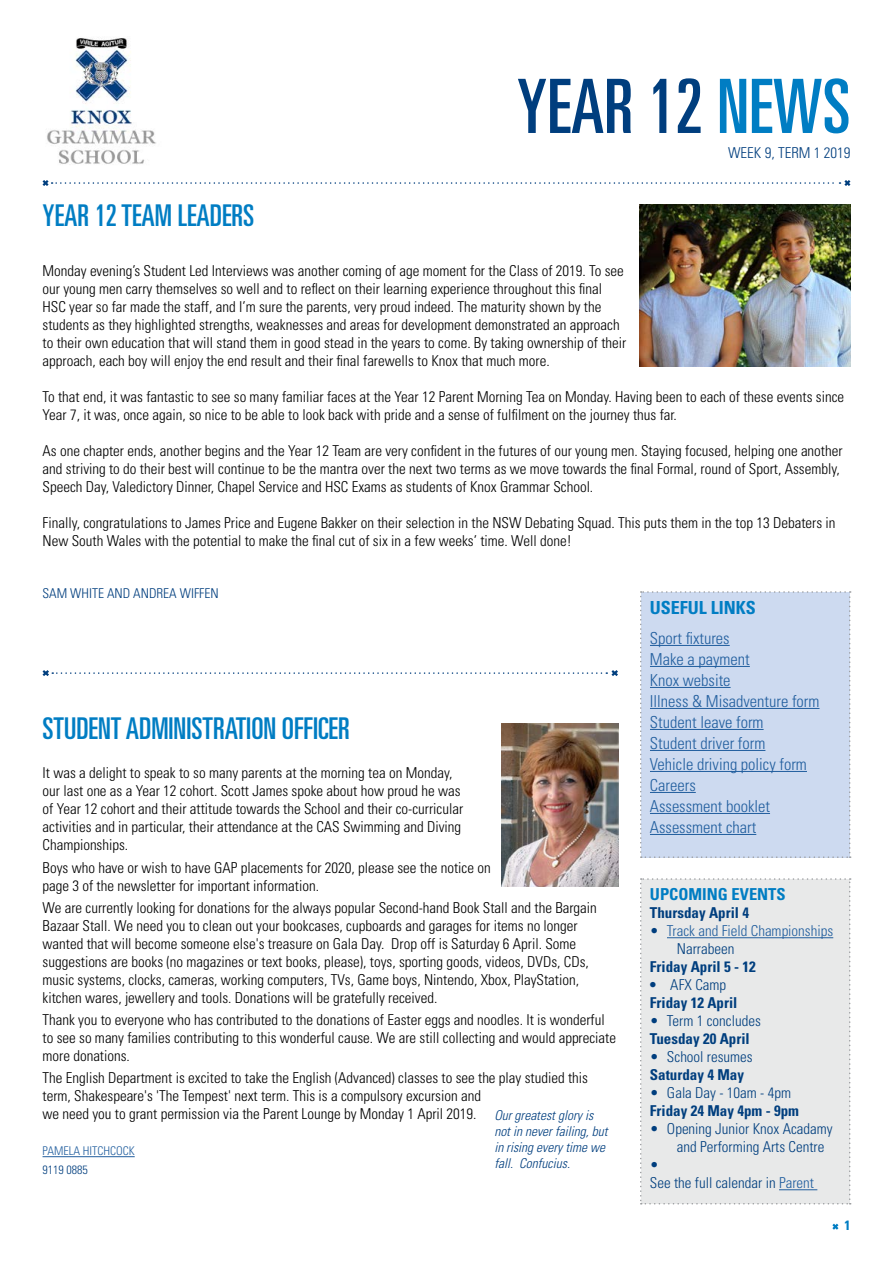
<style>
.page{position:relative;width:893px;height:1263px;background:#fff}
.page>*{position:absolute;margin:0;border:0;box-sizing:border-box;transform-origin:0 0}
.t1{font:ultra-condensed 75px "Univers LT Std";color:#003e7e}
.t2{font:ultra-condensed 30px "Univers LT Std";color:#007dc3}
.t3{font:700 condensed 18px "Univers LT Std";color:#007dc3}
.t4{font:300 condensed 16.5px/21px "Univers LT Std";color:#215e9e}
.t5{font:700 condensed 16.5px "Univers LT Std";color:#007dc3}
.t6{font:300 condensed 15px/18px "Univers LT Std";color:#000}
.t7{font:300 condensed 15px "Univers LT Std";color:#003e7e}
.t8{font:700 condensed 15px/18px "Univers LT Std";color:#003e7e}
.t9{font:300 condensed 15px/18px "Univers LT Std";color:#215e9e}
.t10{font:italic 300 condensed 13.5px/16.2px "Univers LT Std";color:#003e7e}
.t11{font:300 condensed 13.5px "Univers LT Std";color:#003e7e}
.t12{font:700 condensed 13.5px "Univers LT Std";color:#007dc3}
.t13{font:300 condensed 12px "Univers LT Std";color:#215e9e}
.t14{font:300 condensed 12px "Univers LT Std";color:#003e7e}
.s1{color:#007dc3}
.s2{color:#003e7e}
.s3{font-weight:300}
.s4{color:#215e9e}
</style>
<div class="page">
<svg style="left:42px;top:180px;width:809px;height:6px"></svg>
<svg style="left:832px;top:1223px;width:7px;height:7px"></svg>
<img style="left:47px;top:38px;width:109px;height:126px">
<svg style="left:42px;top:670px;width:576px;height:6px"></svg>
<div style="left:640px;top:878px;width:211px;height:326px;background:#e8e9e9"></div>
<hr style="left:43px;top:1156px;width:92px;height:1px;background:#215e9e">
<img style="left:501px;top:724px;width:117px;height:162px">
<img style="left:640px;top:204px;width:210px;height:162px">
<div style="left:640px;top:591px;width:211px;height:267px;background:#cddaf0"></div>
<h1 class="t1" style="left:517px;top:64px;width:335px">YEAR 12 <span class="s1">NEWS</span></h1>
<h2 class="t2" style="left:43px;top:198px;width:213px">YEAR 12 TEAM LEADERS</h2>
<p class="t7" style="left:728px;top:143px;width:124px">WEEK 9, TERM 1 2019</p>
<p class="t6" style="left:43px;top:261px;width:585px">Monday evening’s Student Led Interviews was another coming of age moment for the Class of 2019. To see our young men carry themselves so well and to reflect on their learning experience throughout this final HSC year so far made the staff, and I’m sure the parents, very proud indeed. The maturity shown by the students as they highlighted strengths, weaknesses and areas for development demonstrated an approach to their own education that will stand them in good stead in the years to come. By taking ownership of their approach, each boy will enjoy the end result and their final farewells to Knox that much more.</p>
<p class="t6" style="left:43px;top:387px;width:803px">To that end, it was fantastic to see so many familiar faces at the Year 12 Parent Morning Tea on Monday. Having been to each of these events since<br>Year 7, it was, once again, so nice to be able to look back with pride and a sense of fulfilment on the journey thus far.</p>
<p class="t6" style="left:43px;top:441px;width:802px">As one chapter ends, another begins and the Year 12 Team are very confident in the futures of our young men. Staying focused, helping one another and striving to do their best will continue to be the mantra over the next two terms as we move towards the final Formal, round of Sport, Assembly,<br>Speech Day, Valedictory Dinner, Chapel Service and HSC Exams as students of Knox Grammar School.</p>
<p class="t6" style="left:43px;top:513px;width:794px">Finally, congratulations to James Price and Eugene Bakker on their selection in the NSW Debating Squad. This puts them in the top 13 Debaters in<br>New South Wales with the potential to make the final cut of six in a few weeks’ time. Well done!</p>
<p class="t11" style="left:43px;top:585px;width:178px">SAM WHITE AND ANDREA WIFFEN</p>
<h2 class="t2" style="left:43px;top:711px;width:309px">STUDENT ADMINISTRATION OFFICER</h2>
<p class="t6" style="left:43px;top:764px;width:422px">It was a delight to speak to so many parents at the morning tea on Monday, our last one as a Year 12 cohort. Scott James spoke about how proud he was of Year 12 cohort and their attitude towards the School and their co-curricular activities and in particular, their attendance at the CAS Swimming and Diving Championships.</p>
<p class="t6" style="left:43px;top:858px;width:450px">Boys who have or wish to have GAP placements for 2020, please see the notice on page 3 of the newsletter for important information.</p>
<p class="t6" style="left:43px;top:899px;width:556px">We are currently looking for donations for the always popular Second-hand Book Stall and the Bargain Bazaar Stall. We need you to clean out your bookcases, cupboards and garages for items no longer wanted that will become someone else's treasure on Gala Day. Drop off is Saturday 6 April. Some suggestions are books (no magazines or text books, please), toys, sporting goods, videos, DVDs, CDs, music systems, clocks, cameras, working computers, TVs, Game boys, Nintendo, Xbox, PlayStation, kitchen wares, jewellery and tools. Donations will be gratefully received.</p>
<p class="t6" style="left:43px;top:1011px;width:575px">Thank you to everyone who has contributed to the donations of Easter eggs and noodles. It is wonderful to see so many families contributing to this wonderful cause. We are still collecting and would appreciate more donations.</p>
<p class="t6" style="left:43px;top:1069px;width:547px">The English Department is excited to take the English (Advanced) classes to see the play studied this term, Shakespeare's 'The Tempest' next term. This is a compulsory excursion and<br>we need you to grant permission via the Parent Lounge by Monday 1 April 2019.</p>
<p class="t13" style="left:43px;top:1144px;width:94px">PAMELA HITCHCOCK</p>
<p class="t14" style="left:43px;top:1162px;width:47px">9119 0885</p>
<p class="t10" style="left:494px;top:1107px;width:115px">Our greatest glory is not in never failing, but in rising every time we fall. Confucius.</p>
<p class="t3" style="left:650px;top:597px;width:108px">USEFUL LINKS</p>
<p class="t4" style="left:650px;top:627px;width:171px">Sport fixtures<br>Make a payment<br>Knox website<br>Illness &amp; Misadventure form<br>Student leave form<br>Student driver form<br>Vehicle driving policy form<br>Careers<br>Assessment booklet<br>Assessment chart</p>
<p class="t5" style="left:650px;top:884px;width:137px">UPCOMING EVENTS</p>
<p class="t8" style="left:650px;top:904px;width:101px">Thursday April 4</p>
<p class="t9" style="left:677px;top:922px;width:158px;text-indent:-27px"><span class="s2">•</span> Track and Field Championships<br><span class="s2">Narrabeen</span></p>
<p class="t8" style="left:650px;top:958px;width:107px">Friday April 5 - 12</p>
<p class="t8" style="left:650px;top:976px;width:89px">• <span class="s3">AFX Camp<br></span>Friday 12 April</p>
<p class="t7" style="left:650px;top:1012px;width:112px">• Term 1 concludes</p>
<p class="t8" style="left:650px;top:1030px;width:101px">Tuesday 20 April</p>
<p class="t7" style="left:650px;top:1048px;width:104px">• School resumes</p>
<p class="t8" style="left:650px;top:1066px;width:96px">Saturday 4 May</p>
<p class="t7" style="left:650px;top:1084px;width:143px">• Gala Day - 10am - 4pm</p>
<p class="t8" style="left:650px;top:1102px;width:151px">Friday 24 May 4pm - 9pm</p>
<p class="t7" style="left:650px;top:1120px;width:184px">• Opening Junior Knox Acadamy</p>
<p class="t7" style="left:677px;top:1138px;width:149px">and Performing Arts Centre</p>
<p class="t7" style="left:650px;top:1156px;width:11px">•</p>
<p class="t7" style="left:650px;top:1174px;width:166px">See the full calendar in <span class="s4">Parent</span></p>
<p class="t12" style="left:844px;top:1217px;width:7px">1</p>
</div>
